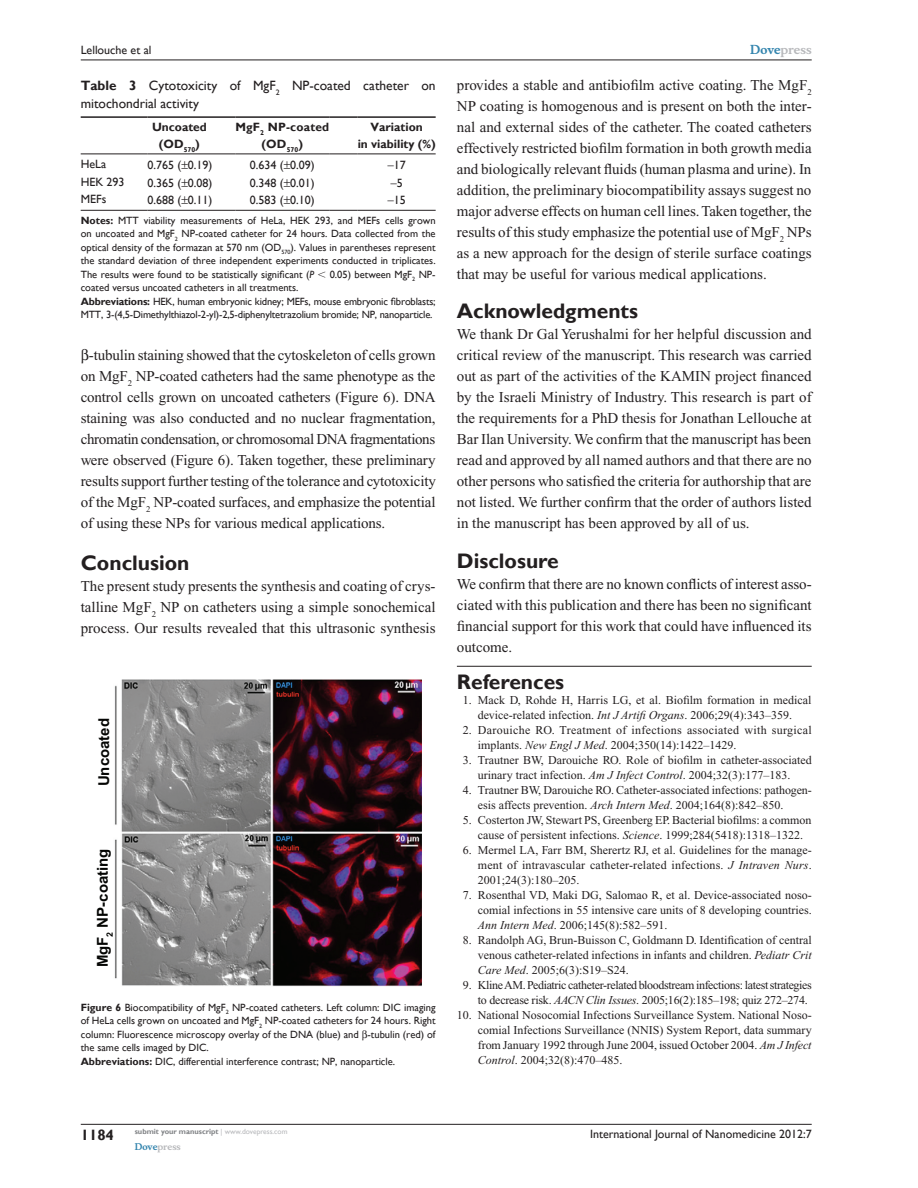
<style>
.page{position:relative;width:918px;height:1188px;background:#fff}
.page>*{position:absolute;margin:0;border:0;box-sizing:border-box;transform-origin:0 0}
.t1{font:700 21px "Gill Sans";color:#231f20}
.t2{font:15px/21px "Times New Roman";color:#231f20;text-align:justify}
.t3{font:700 15px "Arial";color:#040503}
.t4{font:700 15px "Gill Sans";color:#231f20}
.t5{font:13.5px/18px "Gill Sans";color:#231f20}
.t6{font:12px/15px "Times New Roman";color:#231f20;text-align:justify}
.t7{font:12px "Gill Sans";color:#231f20}
.t8{font:12px/15px "Times New Roman";letter-spacing:-.03em;color:#231f20}
.t9{font:12px/15px "Times New Roman";letter-spacing:.025em;color:#231f20}
.t10{font:700 12px/16.5px "Gill Sans";color:#231f20;text-align:center}
.t11{font:700 12px "Musee";color:#b8b9bc}
.t12{font:10.5px/13.5px "Gill Sans";color:#231f20}
.t13{font:700 9px "Musee";color:#b8b9bc}
.t14{font:700 7.5px "Gill Sans";color:#808285}
.s1{font-weight:700}
.s2{font-style:italic}
.s3{font-family:"Mathematical Pi One"}
.s4{color:#3485ae}
.s5{font-weight:400;color:#b8b9bc}
</style>
<div class="page">
<hr style="left:457px;top:666px;width:355px;height:1px;background:#231f20">
<hr style="left:81px;top:154px;width:67px;height:1px;background:#231f20">
<hr style="left:148px;top:154px;width:87px;height:1px;background:#231f20">
<hr style="left:235px;top:154px;width:94px;height:1px;background:#231f20">
<svg style="left:329px;top:154px;width:29px;height:1px"></svg>
<hr style="left:358px;top:154px;width:78px;height:1px;background:#231f20">
<hr style="left:81px;top:210px;width:67px;height:1px;background:#231f20">
<hr style="left:148px;top:210px;width:87px;height:1px;background:#231f20">
<hr style="left:235px;top:210px;width:94px;height:1px;background:#231f20">
<svg style="left:329px;top:210px;width:29px;height:1px"></svg>
<hr style="left:358px;top:210px;width:78px;height:1px;background:#231f20">
<hr style="left:81px;top:116px;width:67px;height:2px;background:#231f20">
<hr style="left:148px;top:116px;width:87px;height:2px;background:#231f20">
<hr style="left:235px;top:116px;width:94px;height:2px;background:#231f20">
<hr style="left:329px;top:116px;width:29px;height:2px;background:#231f20">
<hr style="left:358px;top:116px;width:78px;height:2px;background:#231f20">
<img style="left:114px;top:680px;width:307px;height:306px">
<hr style="left:81px;top:1124px;width:731px;height:1px;background:#231f20">
<hr style="left:81px;top:60px;width:731px;height:1px;background:#231f20">
<p class="t7" style="left:81px;top:43px;width:72px">Lellouche et al</p>
<p class="t5" style="left:81px;top:77px;width:356px"><span class="s1">Table 3</span> Cytotoxicity of MgF<sub>2</sub> NP-coated catheter on mitochondrial activity</p>
<p class="t10" style="left:152px;top:119px;width:56px">Uncoated (OD<sub>570</sub>)</p>
<p class="t10" style="left:235px;top:119px;width:95px">MgF<sub>2</sub> NP-coated (OD<sub>570</sub>)</p>
<p class="t10" style="left:358px;top:119px;width:80px">Variation<br>in viability (%)</p>
<p class="t7" style="left:81px;top:157px;width:27px">HeLa</p>
<p class="t7" style="left:148px;top:158px;width:66px">0.765 ( 0.19)</p>
<p class="t7" style="left:250px;top:158px;width:66px">0.634 ( 0.09)</p>
<p class="t7" style="left:394px;top:158px;width:13px">17</p>
<p class="t7" style="left:81px;top:175px;width:45px">HEK 293</p>
<p class="t7" style="left:148px;top:176px;width:66px">0.365 ( 0.08)</p>
<p class="t7" style="left:250px;top:176px;width:66px">0.348 ( 0.01)</p>
<p class="t7" style="left:397px;top:176px;width:7px">5</p>
<p class="t7" style="left:81px;top:192px;width:27px">MEFs</p>
<p class="t7" style="left:148px;top:193px;width:66px">0.688 ( 0.11)</p>
<p class="t7" style="left:250px;top:193px;width:66px">0.583 ( 0.10)</p>
<p class="t7" style="left:394px;top:193px;width:13px">15</p>
<p class="t12" style="left:81px;top:213px;width:357px"><span class="s1">Notes:</span> MTT viability measurements of HeLa, HEK 293, and MEFs cells grown on uncoated and MgF<sub>2</sub> NP-coated catheter for 24 hours. Data collected from the optical density of the formazan at 570 nm (OD<sub>570</sub>). Values in parentheses represent the standard deviation of three independent experiments conducted in triplicates.<br>The results were found to be statistically significant (<span class="s2">P</span> <span class="s3">,</span> 0.05) between MgF<sub>2</sub> NP&shy;coated versus uncoated catheters in all treatments.<br><span class="s1">Abbreviations:</span> HEK, human embryonic kidney; MEFs, mouse embryonic fibroblasts; MTT, 3-(4,5-Dimethylthiazol-2-yl)-2,5-diphenyltetrazolium bromide; NP, nanoparticle.</p>
<p class="t2" style="left:81px;top:345px;width:357px;text-indent:8px">-tubulin staining showed that the cytoskeleton of cells grown on MgF<sub>2</sub> NP-coated catheters had the same phenotype as the control cells grown on uncoated catheters (Figure 6). DNA staining was also conducted and no nuclear fragmentation, chromatin condensation, or chromosomal DNA fragmentations were observed (Figure 6). Taken together, these preliminary results support further testing of the tolerance and cytotoxicity of the MgF<sub>2</sub> NP-coated surfaces, and emphasize the potential of using these NPs for various medical applications.</p>
<h1 class="t1" style="left:81px;top:551px;width:110px">Conclusion</h1>
<p class="t2" style="left:81px;top:576px;width:356px">The present study presents the synthesis and coating of crys&shy;talline MgF<sub>2</sub> NP on catheters using a simple sonochemical process. Our results revealed that this ultrasonic synthesis</p>
<p class="t3" style="left:95px;top:786px;width:70px;rotate:-90deg">Uncoated</p>
<p class="t3" style="left:94px;top:967px;width:121px;rotate:-90deg">MgF<sub>2</sub> NP-coating</p>
<p class="t12" style="left:81px;top:1000px;width:356px"><span class="s1">Figure 6</span> Biocompatibility of MgF<sub>2</sub> NP-coated catheters. Left column: DIC imaging of HeLa cells grown on uncoated and MgF<sub>2</sub> NP-coated catheters for 24 hours. Right column: Fluorescence microscopy overlay of the DNA (blue) and -tubulin (red) of the same cells imaged by DIC.<br><span class="s1">Abbreviations:</span> DIC, differential interference contrast; NP, nanoparticle.</p>
<p class="t11" style="left:750px;top:43px;width:63px"><span class="s4">Dove</span>press</p>
<p class="t2" style="left:457px;top:74px;width:356px">provides a stable and antibiofilm active coating. The MgF<sub>2<br></sub>NP coating is homogenous and is present on both the inter&shy;nal and external sides of the catheter. The coated catheters effectively restricted biofilm formation in both growth media and biologically relevant fluids (human plasma and urine). In addition, the preliminary biocompatibility assays suggest no major adverse effects on human cell lines. Taken together, the results of this study emphasize the potential use of MgF<sub>2</sub> NPs as a new approach for the design of sterile surface coatings that may be useful for various medical applications.</p>
<h1 class="t1" style="left:457px;top:298px;width:183px">Acknowledgments</h1>
<p class="t2" style="left:457px;top:323px;width:356px">We thank Dr Gal Yerushalmi for her helpful discussion and critical review of the manuscript. This research was carried out as part of the activities of the KAMIN project financed by the Israeli Ministry of Industry. This research is part of the requirements for a PhD thesis for Jonathan Lellouche at Bar Ilan University. We confirm that the manuscript has been read and approved by all named authors and that there are no other persons who satisfied the criteria for authorship that are not listed. We further confirm that the order of authors listed in the manuscript has been approved by all of us.</p>
<h1 class="t1" style="left:457px;top:548px;width:103px">Disclosure</h1>
<p class="t2" style="left:457px;top:573px;width:356px">We confirm that there are no known conflicts of interest asso&shy;ciated with this publication and there has been no significant financial support for this work that could have influenced its outcome.</p>
<h1 class="t1" style="left:457px;top:670px;width:109px">References</h1>
<p class="t6" style="left:463px;top:693px;width:350px;text-align:center">1. Mack D, Rohde H, Harris LG, et al. Biofilm formation in medical device-related infection. <span class="s2">Int J Artifi Organs</span>. 2006;29(4):343–359.</p>
<p class="t9" style="left:478px;top:723px;width:336px;text-indent:-15px">2. Darouiche RO. Treatment of infections associated with surgical implants. <span class="s2">New Engl J Med</span>. 2004;350(14):1422–1429.</p>
<p class="t6" style="left:463px;top:753px;width:350px;text-align:center">3. Trautner BW, Darouiche RO. Role of biofilm in catheter-associated urinary tract infection. <span class="s2">Am J Infect Control</span>. 2004;32(3):177–183.</p>
<p class="t6" style="left:478px;top:783px;width:335px;text-indent:-15px">4. Trautner BW, Darouiche RO. Catheter-associated infections: pathogen&shy;esis affects prevention. <span class="s2">Arch Intern Med</span>. 2004;164(8):842–850.</p>
<p class="t6" style="left:463px;top:813px;width:350px;text-align:center">5. Costerton JW, Stewart PS, Greenberg EP. Bacterial biofilms: a common cause of persistent infections. <span class="s2">Science</span>. 1999;284(5418):1318–1322.</p>
<p class="t6" style="left:478px;top:843px;width:335px;text-indent:-15px">6. Mermel LA, Farr BM, Sherertz RJ, et al. Guidelines for the manage&shy;ment of intravascular catheter-related infections. <span class="s2">J Intraven Nurs</span>.<br>2001;24(3):180–205.</p>
<p class="t6" style="left:478px;top:888px;width:335px;text-indent:-15px">7. Rosenthal VD, Maki DG, Salomao R, et al. Device-associated noso&shy;comial infections in 55 intensive care units of 8 developing countries.<br><span class="s2">Ann Intern Med</span>. 2006;145(8):582–591.</p>
<p class="t6" style="left:478px;top:933px;width:335px;text-indent:-15px">8. Randolph AG, Brun-Buisson C, Goldmann D. Identification of central venous catheter-related infections in infants and children. <span class="s2">Pediatr Crit Care Med</span>. 2005;6(3):S19–S24.</p>
<p class="t8" style="left:478px;top:978px;width:336px;text-indent:-15px">9. Kline AM. Pediatric catheter-related bloodstream infections: latest strategies to decrease risk. <span class="s2">AACN Clin Issues</span>. 2005;16(2):185–198; quiz 272–274.</p>
<p class="t6" style="left:478px;top:1008px;width:335px;text-indent:-21px">10. National Nosocomial Infections Surveillance System. National Noso&shy;comial Infections Surveillance (NNIS) System Report, data summary from January 1992 through June 2004, issued October 2004. <span class="s2">Am J Infect Control</span>. 2004;32(8):470–485.</p>
<p class="t4" style="left:81px;top:1126px;width:35px">1184</p>
<p class="t14" style="left:135px;top:1127px;width:154px">submit your manuscript <span class="s5">| www.dovepress.com</span></p>
<p class="t13" style="left:135px;top:1141px;width:48px"><span class="s4">Dove</span>press</p>
<p class="t7" style="left:590px;top:1127px;width:223px">International Journal of Nanomedicine 2012:7</p>
</div>
